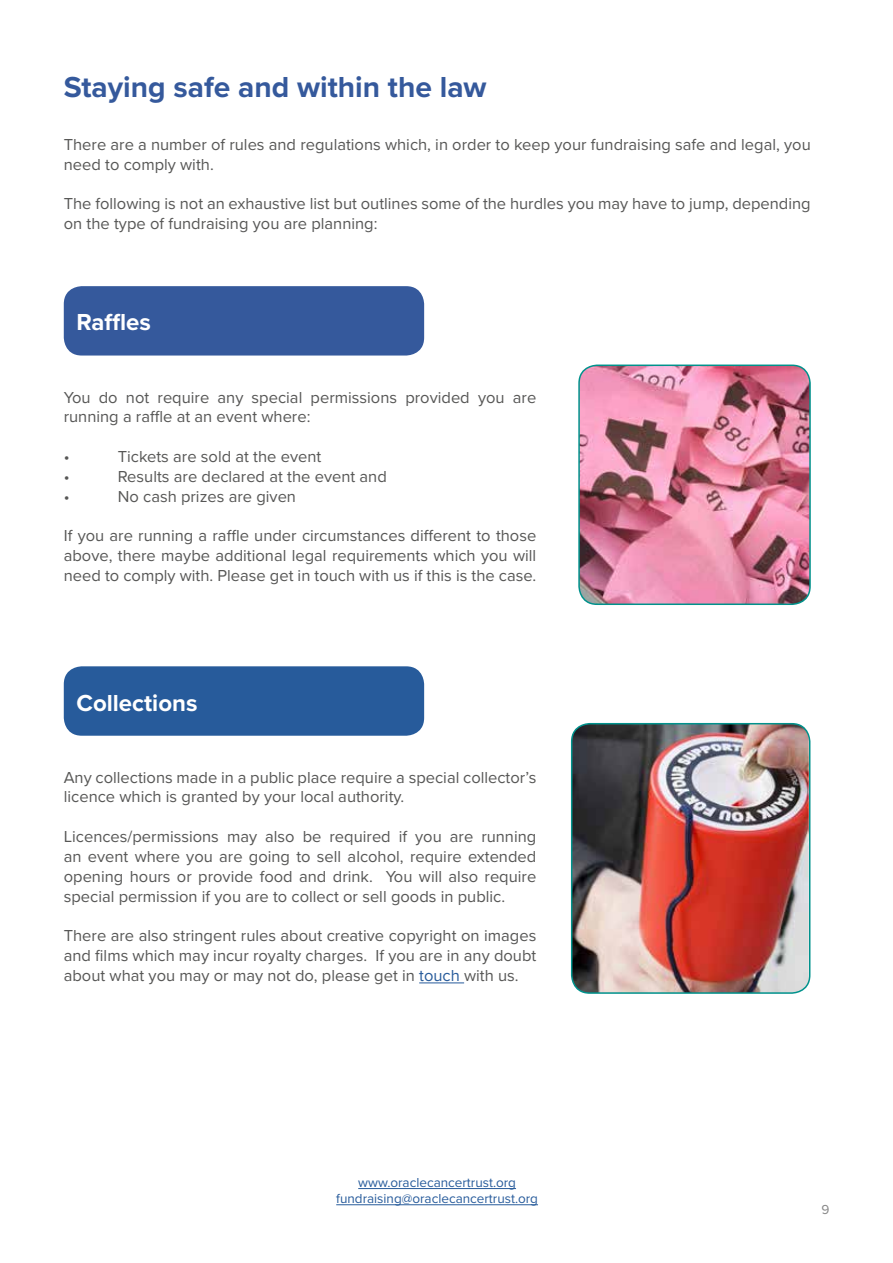
<style>
.page{position:relative;width:893px;height:1263px;background:#fff}
.page>*{position:absolute;margin:0;border:0;box-sizing:border-box;transform-origin:0 0}
.t1{font:700 30px "Proxima Nova";color:#35599c}
.t2{font:700 24px "Proxima Nova";color:#fff}
.t3{font:16.5px/19.8px "Proxima Nova";color:#575756}
.t4{font:13.5px/16.2px "Proxima Nova";color:#275b9b;text-align:center}
.t5{font:13.5px "Proxima Nova";color:#878787}
.s1{color:#275b9b}
</style>
<div class="page">
<hr style="left:358px;top:1188px;width:158px;height:1px;background:#275b9b">
<hr style="left:336px;top:1204px;width:202px;height:1px;background:#275b9b">
<div style="left:64px;top:286px;width:360px;height:69px;background:#35599c;border-radius:18px"></div>
<img style="left:579px;top:365px;width:231px;height:239px">
<div style="left:578px;top:365px;width:233px;height:240px;border:2px solid #00928c;border-radius:18px"></div>
<div style="left:64px;top:666px;width:360px;height:70px;background:#275b9b;border-radius:18px"></div>
<hr style="left:419px;top:983px;width:45px;height:1px;background:#275b9b">
<img style="left:572px;top:724px;width:237px;height:269px">
<div style="left:571px;top:723px;width:239px;height:271px;border:2px solid #00928c;border-radius:18px"></div>
<h1 class="t1" style="left:64px;top:65px;width:424px">Staying safe and within the law</h1>
<p class="t3" style="left:64px;top:134px;width:748px">There are a number of rules and regulations which, in order to keep your fundraising safe and legal, you need to comply with.</p>
<p class="t3" style="left:64px;top:193px;width:748px">The following is not an exhaustive list but outlines some of the hurdles you may have to jump, depending on the type of fundraising you are planning:</p>
<h2 class="t2" style="left:77px;top:304px;width:76px">Raffles</h2>
<p class="t3" style="left:64px;top:386px;width:474px">You do not require any special permissions provided you are running a raffle at an event where:</p>
<p class="t3" style="left:64px;top:446px;width:7px">•</p>
<p class="t3" style="left:118px;top:446px;width:205px">Tickets are sold at the event</p>
<p class="t3" style="left:64px;top:466px;width:7px">•</p>
<p class="t3" style="left:118px;top:466px;width:271px">Results are declared at the event and</p>
<p class="t3" style="left:64px;top:485px;width:7px">•</p>
<p class="t3" style="left:118px;top:485px;width:180px">No cash prizes are given</p>
<p class="t3" style="left:64px;top:525px;width:474px;text-align:justify">If you are running a raffle under circumstances different to those above, there maybe additional legal requirements which you will need to comply with. Please get in touch with us if this is the case.</p>
<h2 class="t2" style="left:77px;top:685px;width:122px">Collections</h2>
<p class="t3" style="left:64px;top:766px;width:474px">Any collections made in a public place require a special collector’s licence which is granted by your local authority.</p>
<p class="t3" style="left:64px;top:826px;width:474px;text-align:justify">Licences/permissions may also be required if you are running an event where you are going to sell alcohol, require extended opening hours or provide food and drink. You will also require special permission if you are to collect or sell goods in public.</p>
<p class="t3" style="left:64px;top:925px;width:474px;text-align:justify">There are also stringent rules about creative copyright on images and films which may incur royalty charges. If you are in any doubt about what you may or may not do, please get in <span class="s1">touch</span> with us.</p>
<p class="t4" style="left:336px;top:1173px;width:203px">www.oraclecancertrust.org fundraising@oraclecancertrust.org</p>
<p class="t5" style="left:822px;top:1199px;width:9px">9</p>
</div>
